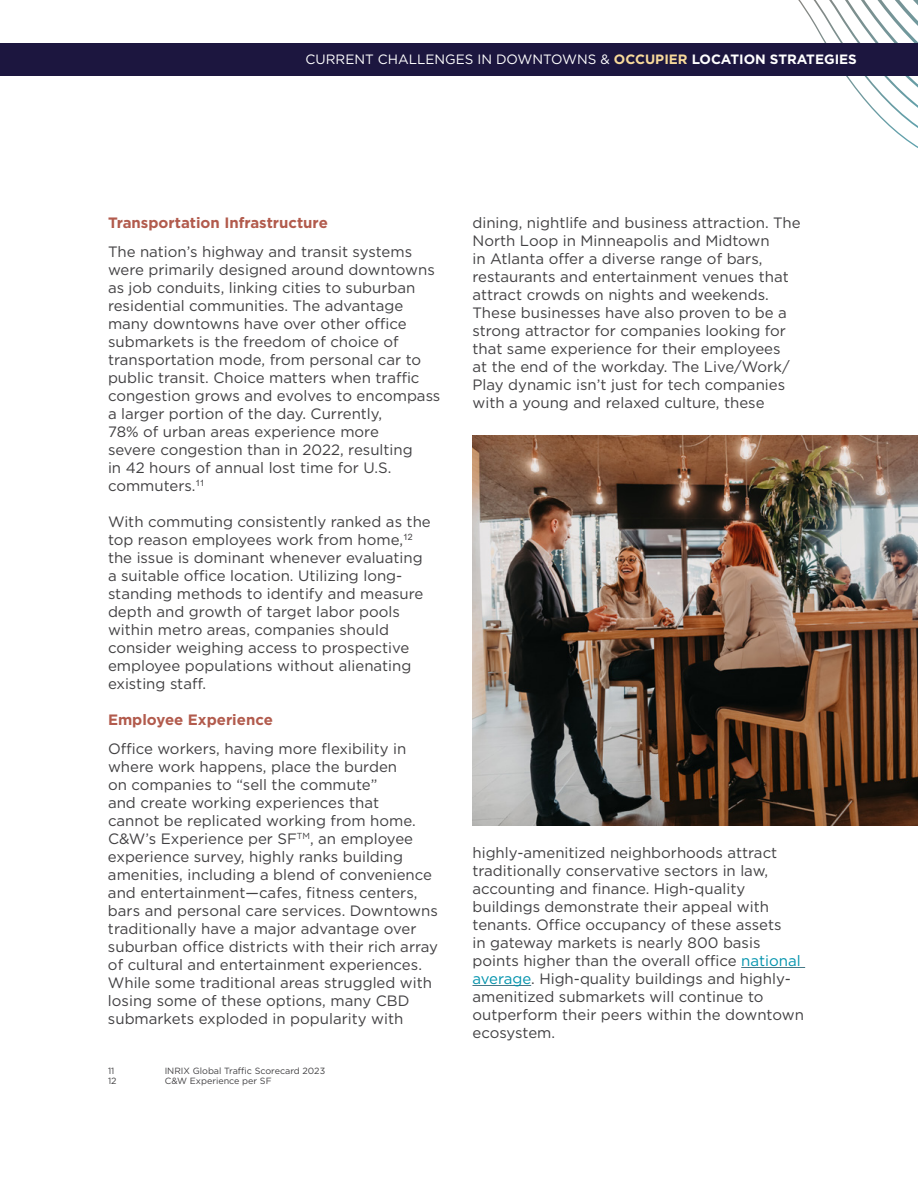
<style>
.page{position:relative;width:918px;height:1188px;background:#fff}
.page>*{position:absolute;margin:0;border:0;box-sizing:border-box;transform-origin:0 0}
.t1{font:15px/18px "Gotham";color:#414042}
.t2{font:700 15px "Gotham";color:#b25b4d}
.t3{font:13.5px "Gotham";color:#fff}
.t4{font:9px "Gotham";color:#414042}
.s1{font-weight:700;color:#f8da9a}
.s2{font-weight:700}
.s3{color:#0093ad}
</style>
<div class="page">
<hr style="left:741px;top:967px;width:64px;height:1px;background:#467886">
<hr style="left:472px;top:985px;width:59px;height:1px;background:#467886">
<img style="left:472px;top:435px;width:446px;height:390px">
<svg style="left:798px;top:0;width:120px;height:148px"></svg>
<div style="left:0;top:43px;width:918px;height:33px;background:#1c163f"></div>
<p class="t3" style="left:306px;top:51px;width:553px">CURRENT CHALLENGES IN DOWNTOWNS &amp; <span class="s1">OCCUPIER</span> <span class="s2">LOCATION STRATEGIES</span></p>
<p class="t2" style="left:108px;top:213px;width:221px">Transportation Infrastructure</p>
<p class="t1" style="left:108px;top:242px;width:334px">The nation’s highway and transit systems were primarily designed around downtowns as job conduits, linking cities to suburban residential communities. The advantage many downtowns have over other office submarkets is the freedom of choice of transportation mode, from personal car to public transit. Choice matters when traffic congestion grows and evolves to encompass a larger portion of the day. Currently,<br>78% of urban areas experience more<br>severe congestion than in 2022, resulting<br>in 42 hours of annual lost time for U.S. commuters.<sup>11</sup></p>
<p class="t1" style="left:108px;top:512px;width:324px">With commuting consistently ranked as the top reason employees work from home,<sup>12 </sup>the issue is dominant whenever evaluating a suitable office location. Utilizing long&shy;standing methods to identify and measure depth and growth of target labor pools within metro areas, companies should consider weighing access to prospective employee populations without alienating existing staff.</p>
<p class="t2" style="left:108px;top:710px;width:166px">Employee Experience</p>
<p class="t1" style="left:108px;top:739px;width:332px">Office workers, having more flexibility in where work happens, place the burden<br>on companies to “sell the commute”<br>and create working experiences that<br>cannot be replicated working from home.<br>C&amp;W’s Experience per SF<sup>TM</sup>, an employee experience survey, highly ranks building amenities, including a blend of convenience and entertainment—cafes, fitness centers, bars and personal care services. Downtowns traditionally have a major advantage over suburban office districts with their rich array of cultural and entertainment experiences.<br>While some traditional areas struggled with losing some of these options, many CBD submarkets exploded in popularity with</p>
<p class="t4" style="left:108px;top:1065px;width:8px">11</p>
<p class="t4" style="left:165px;top:1065px;width:162px">INRIX Global Traffic Scorecard 2023</p>
<p class="t4" style="left:108px;top:1075px;width:10px">12</p>
<p class="t4" style="left:165px;top:1075px;width:108px">C&amp;W Experience per SF</p>
<p class="t1" style="left:472px;top:213px;width:330px">dining, nightlife and business attraction. The North Loop in Minneapolis and Midtown<br>in Atlanta offer a diverse range of bars, restaurants and entertainment venues that attract crowds on nights and weekends.<br>These businesses have also proven to be a strong attractor for companies looking for that same experience for their employees<br>at the end of the workday. The Live/Work/ Play dynamic isn’t just for tech companies with a young and relaxed culture, these</p>
<p class="t1" style="left:472px;top:843px;width:333px">highly-amenitized neighborhoods attract traditionally conservative sectors in law, accounting and finance. High-quality buildings demonstrate their appeal with tenants. Office occupancy of these assets<br>in gateway markets is nearly 800 basis points higher than the overall office <span class="s3">national average</span>. High-quality buildings and highly&shy;amenitized submarkets will continue to outperform their peers within the downtown ecosystem.</p>
</div>
